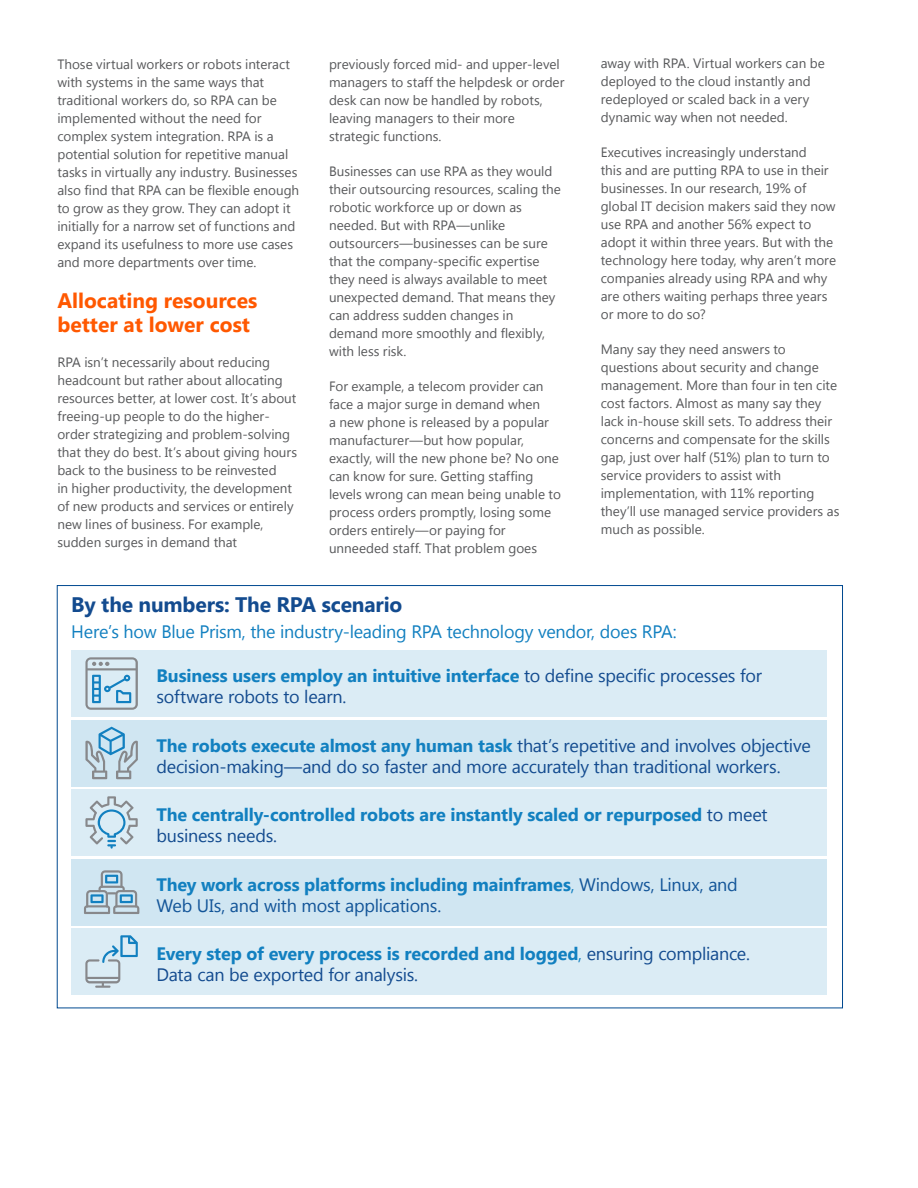
<style>
.page{position:relative;width:918px;height:1188px;background:#fff}
.page>*{position:absolute;margin:0;border:0;box-sizing:border-box;transform-origin:0 0}
.Body_Sections_14pt{font:700 21px/24px "Segoe UI";color:#ff5800}
.t1{font:700 21px "Segoe UI";letter-spacing:-.01em;color:#134b8f}
.t2{font:18px/21px "Segoe UI";letter-spacing:-.015em;color:#134b8f}
.t3{font:700 18px/21px "Segoe UI";letter-spacing:-.01em;color:#1280c0}
.t4{font:18px "Segoe UI";letter-spacing:-.015em;color:#1280c0}
.Body_9pt{font:13.5px/18px "Segoe UI";color:#57585a}
.s1{font-weight:700;color:#1280c0}
.s2{font-weight:400;color:#134b8f}
.s3{color:#1280c0}
</style>
<div class="page">
<div style="left:71px;top:720px;width:756px;height:66px;background:#d0e6f2"></div>
<div style="left:71px;top:789px;width:756px;height:67px;background:#dbecf5"></div>
<div style="left:71px;top:928px;width:756px;height:67px;background:#dbecf5"></div>
<div style="left:71px;top:650px;width:756px;height:67px;background:#dbecf5"></div>
<svg style="left:85px;top:657px;width:53px;height:53px"></svg>
<svg style="left:85px;top:796px;width:53px;height:53px"></svg>
<svg style="left:85px;top:727px;width:53px;height:52px"></svg>
<svg style="left:85px;top:935px;width:53px;height:53px"></svg>
<div style="left:71px;top:859px;width:756px;height:66px;background:#d0e6f2"></div>
<svg style="left:84px;top:870px;width:55px;height:44px"></svg>
<p class="Body_9pt" style="left:57px;top:54px;width:243px">Those virtual workers or robots interact with systems in the same ways that traditional workers do, so RPA can be implemented without the need for complex system integration. RPA is a potential solution for repetitive manual tasks in virtually any industry. Businesses also find that RPA can be flexible enough to grow as they grow. They can adopt it initially for a narrow set of functions and expand its usefulness to more use cases and more departments over time.</p>
<p class="Body_Sections_14pt" style="left:57px;top:287px;width:201px">Allocating resources better at lower cost</p>
<p class="Body_9pt" style="left:57px;top:352px;width:241px">RPA isn’t necessarily about reducing headcount but rather about allocating resources better, at lower cost. It’s about freeing-up people to do the higher&shy;order strategizing and problem-solving that they do best. It’s about giving hours back to the business to be reinvested<br>in higher productivity, the development of new products and services or entirely new lines of business. For example, sudden surges in demand that</p>
<p class="Body_9pt" style="left:329px;top:54px;width:237px">previously forced mid- and upper-level managers to staff the helpdesk or order desk can now be handled by robots, leaving managers to their more strategic functions.</p>
<p class="Body_9pt" style="left:329px;top:161px;width:233px">Businesses can use RPA as they would their outsourcing resources, scaling the robotic workforce up or down as needed. But with RPA—unlike outsourcers—businesses can be sure that the company-specific expertise they need is always available to meet unexpected demand. That means they can address sudden changes in demand more smoothly and flexibly, with less risk.</p>
<p class="Body_9pt" style="left:329px;top:376px;width:233px">For example, a telecom provider can face a major surge in demand when<br>a new phone is released by a popular manufacturer—but how popular, exactly, will the new phone be? No one can know for sure. Getting staffing levels wrong can mean being unable to process orders promptly, losing some orders entirely—or paying for unneeded staff. That problem goes</p>
<p class="Body_9pt" style="left:601px;top:54px;width:226px">away with RPA. Virtual workers can be deployed to the cloud instantly and redeployed or scaled back in a very dynamic way when not needed.</p>
<p class="Body_9pt" style="left:601px;top:143px;width:237px">Executives increasingly understand<br>this and are putting RPA to use in their businesses. In our research, 19% of global IT decision makers said they now use RPA and another 56% expect to adopt it within three years. But with the technology here today, why aren’t more companies already using RPA and why are others waiting perhaps three years or more to do so?</p>
<p class="Body_9pt" style="left:601px;top:340px;width:240px">Many say they need answers to questions about security and change management. More than four in ten cite cost factors. Almost as many say they lack in-house skill sets. To address their concerns and compensate for the skills gap, just over half (51%) plan to turn to service providers to assist with implementation, with 11% reporting they’ll use managed service providers as much as possible.</p>
<p class="t1" style="left:71px;top:590px;width:332px">By the numbers: The RPA scenario</p>
<p class="t4" style="left:71px;top:619px;width:607px">Here’s how Blue Prism, the industry-leading RPA technology vendor, does RPA:</p>
<p class="t2" style="left:156px;top:664px;width:607px"><span class="s1">Business users employ an intuitive interface</span> to define specific processes for software robots to learn.</p>
<p class="t2" style="left:156px;top:734px;width:656px"><span class="s1">The robots execute almost any human task</span> that’s repetitive and involves objective decision-making—and do so faster and more accurately than traditional workers.</p>
<p class="t3" style="left:156px;top:803px;width:613px">The centrally-controlled robots are instantly scaled or repurposed <span class="s2">to meet business needs.</span></p>
<p class="t2" style="left:156px;top:873px;width:583px"><span class="s1">They work across platforms including mainframes</span><span class="s3">,</span> Windows, Linux, and<br>Web UIs, and with most applications.</p>
<p class="t2" style="left:156px;top:942px;width:595px"><span class="s1">Every step of every process is recorded and logged</span><span class="s3">,</span> ensuring compliance.<br>Data can be exported for analysis.</p>
</div>
